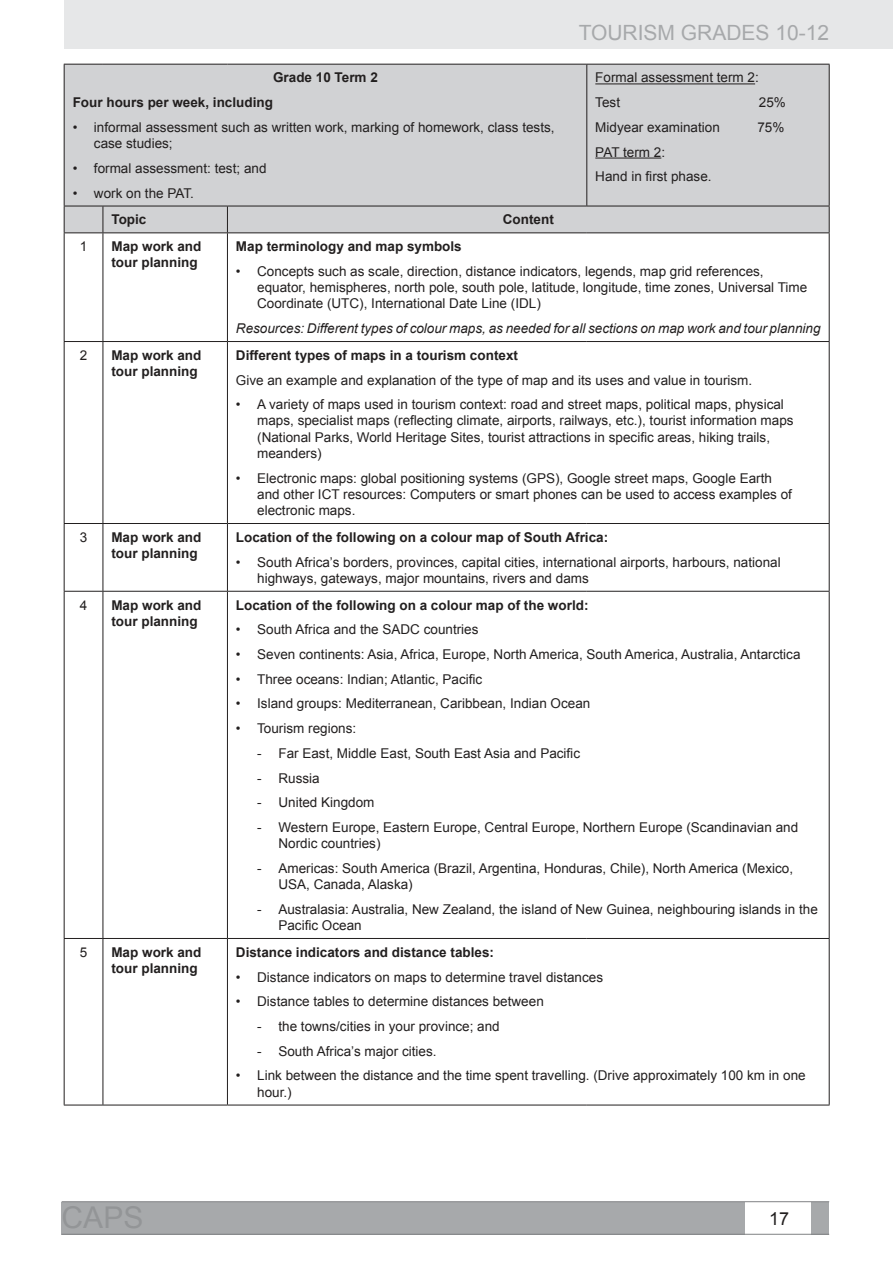
<style>
.page{position:relative;width:893px;height:1263px;background:#fff}
.page>*{position:absolute;margin:0;border:0;box-sizing:border-box;transform-origin:0 0}
.t1{font:21px "Arial";color:#a7a9ab}
.t2{font:18px "Arial";color:#221f1f}
.t3{font:13.5px/16.2px "Arial";color:#221f1f}
.t4{font:700 13.5px/16.2px "Arial";color:#221f1f}
.t5{font:italic 13.5px "Arial";color:#221f1f}
</style>
<div class="page">
<div style="left:64px;top:0;width:829px;height:49px;background:#e6e7e8"></div>
<div style="left:62px;top:1202px;width:683px;height:32px;background:#a7a9ab"></div>
<div style="left:812px;top:1202px;width:17px;height:32px;background:#a7a9ab"></div>
<hr style="left:62px;top:1234px;width:767px;height:1px;background:#808284">
<hr style="left:62px;top:1201px;width:767px;height:1px;background:#808284">
<div style="left:65px;top:65px;width:764px;height:167px;background:#d1d2d4"></div>
<hr style="left:64px;top:64px;width:39px;height:1px;background:#221f1f">
<hr style="left:64px;top:65px;width:1px;height:141px;background:#221f1f">
<hr style="left:103px;top:64px;width:124px;height:1px;background:#221f1f">
<hr style="left:227px;top:64px;width:360px;height:1px;background:#221f1f">
<hr style="left:587px;top:64px;width:243px;height:1px;background:#221f1f">
<hr style="left:829px;top:65px;width:1px;height:141px;background:#221f1f">
<hr style="left:64px;top:206px;width:39px;height:1px;background:#221f1f">
<svg style="left:64px;top:206px;width:1px;height:26px"></svg>
<hr style="left:103px;top:206px;width:124px;height:1px;background:#221f1f">
<svg style="left:103px;top:206px;width:1px;height:26px"></svg>
<hr style="left:227px;top:206px;width:360px;height:1px;background:#221f1f">
<svg style="left:227px;top:206px;width:1px;height:26px"></svg>
<hr style="left:587px;top:206px;width:243px;height:1px;background:#221f1f">
<svg style="left:829px;top:206px;width:1px;height:26px"></svg>
<hr style="left:64px;top:232px;width:39px;height:1px;background:#221f1f">
<hr style="left:64px;top:233px;width:1px;height:108px;background:#221f1f">
<hr style="left:103px;top:232px;width:124px;height:1px;background:#221f1f">
<hr style="left:103px;top:233px;width:1px;height:108px;background:#221f1f">
<hr style="left:227px;top:232px;width:360px;height:1px;background:#221f1f">
<hr style="left:227px;top:233px;width:1px;height:108px;background:#221f1f">
<hr style="left:587px;top:232px;width:243px;height:1px;background:#221f1f">
<hr style="left:829px;top:233px;width:1px;height:108px;background:#221f1f">
<hr style="left:64px;top:341px;width:39px;height:1px;background:#221f1f">
<hr style="left:64px;top:342px;width:1px;height:181px;background:#221f1f">
<hr style="left:103px;top:341px;width:124px;height:1px;background:#221f1f">
<hr style="left:103px;top:342px;width:1px;height:181px;background:#221f1f">
<hr style="left:227px;top:341px;width:360px;height:1px;background:#221f1f">
<hr style="left:227px;top:342px;width:1px;height:181px;background:#221f1f">
<hr style="left:587px;top:341px;width:243px;height:1px;background:#221f1f">
<hr style="left:829px;top:342px;width:1px;height:181px;background:#221f1f">
<hr style="left:64px;top:523px;width:39px;height:1px;background:#221f1f">
<hr style="left:64px;top:524px;width:1px;height:67px;background:#221f1f">
<hr style="left:103px;top:523px;width:124px;height:1px;background:#221f1f">
<hr style="left:103px;top:524px;width:1px;height:67px;background:#221f1f">
<hr style="left:227px;top:523px;width:360px;height:1px;background:#221f1f">
<hr style="left:227px;top:524px;width:1px;height:67px;background:#221f1f">
<hr style="left:587px;top:523px;width:243px;height:1px;background:#221f1f">
<hr style="left:829px;top:524px;width:1px;height:67px;background:#221f1f">
<hr style="left:64px;top:591px;width:39px;height:1px;background:#221f1f">
<hr style="left:64px;top:592px;width:1px;height:346px;background:#221f1f">
<hr style="left:103px;top:591px;width:124px;height:1px;background:#221f1f">
<hr style="left:103px;top:592px;width:1px;height:346px;background:#221f1f">
<hr style="left:227px;top:591px;width:360px;height:1px;background:#221f1f">
<hr style="left:227px;top:592px;width:1px;height:346px;background:#221f1f">
<hr style="left:587px;top:591px;width:243px;height:1px;background:#221f1f">
<hr style="left:829px;top:592px;width:1px;height:346px;background:#221f1f">
<hr style="left:64px;top:938px;width:39px;height:1px;background:#221f1f">
<hr style="left:64px;top:939px;width:1px;height:166px;background:#221f1f">
<hr style="left:103px;top:938px;width:124px;height:1px;background:#221f1f">
<hr style="left:103px;top:939px;width:1px;height:166px;background:#221f1f">
<hr style="left:227px;top:938px;width:360px;height:1px;background:#221f1f">
<hr style="left:227px;top:939px;width:1px;height:166px;background:#221f1f">
<hr style="left:587px;top:938px;width:243px;height:1px;background:#221f1f">
<hr style="left:829px;top:939px;width:1px;height:166px;background:#221f1f">
<hr style="left:64px;top:1105px;width:39px;height:1px;background:#221f1f">
<hr style="left:103px;top:1105px;width:124px;height:1px;background:#221f1f">
<hr style="left:227px;top:1105px;width:360px;height:1px;background:#221f1f">
<hr style="left:587px;top:1105px;width:243px;height:1px;background:#221f1f">
<hr style="left:586px;top:65px;width:1px;height:141px;background:#221f1f">
<hr style="left:595px;top:83px;width:160px;height:1px;background:#221f1f">
<hr style="left:595px;top:158px;width:66px;height:1px;background:#221f1f">
<p class="t4" style="left:273px;top:71px;width:106px">Grade 10 term 2</p>
<p class="t4" style="left:73px;top:96px;width:202px">four hours per week, including</p>
<p class="t3" style="left:94px;top:119px;width:462px;text-indent:-21px">• informal assessment such as written work, marking of homework, class tests, case studies;</p>
<p class="t3" style="left:73px;top:160px;width:195px">• formal assessment: test; and</p>
<p class="t3" style="left:73px;top:185px;width:123px">• work on the PAT.</p>
<p class="t4" style="left:111px;top:213px;width:37px">topic</p>
<p class="t4" style="left:503px;top:213px;width:52px">Content</p>
<h1 class="t1" style="left:579px;top:21px;width:252px">TOURISM GRADES 10-12</h1>
<p class="t3" style="left:595px;top:67px;width:165px;line-height:24.8px">Formal assessment term 2:<br>Test</p>
<p class="t3" style="left:759px;top:96px;width:29px">25%</p>
<p class="t3" style="left:595px;top:120px;width:126px">Midyear examination</p>
<p class="t3" style="left:757px;top:120px;width:29px">75%</p>
<p class="t3" style="left:595px;top:141px;width:118px;line-height:24.8px">PAT term 2:<br>Hand in first phase.</p>
<p class="t3" style="left:80px;top:240px;width:9px">1</p>
<p class="t4" style="left:111px;top:240px;width:92px">map work and tour planning</p>
<p class="t4" style="left:236px;top:240px;width:227px">map terminology and map symbols</p>
<p class="t3" style="left:257px;top:263px;width:552px;text-indent:-21px">• Concepts such as scale, direction, distance indicators, legends, map grid references, equator, hemispheres, north pole, south pole, latitude, longitude, time zones, Universal Time<br>Coordinate (UTC), International Date Line (IDL)</p>
<p class="t5" style="left:236px;top:320px;width:586px">Resources: Different types of colour maps, as needed for all sections on map work and tour planning</p>
<p class="t3" style="left:80px;top:348px;width:9px">2</p>
<p class="t4" style="left:111px;top:348px;width:92px">map work and tour planning</p>
<p class="t4" style="left:236px;top:348px;width:284px">different types of maps in a tourism context</p>
<p class="t3" style="left:236px;top:373px;width:518px">Give an example and explanation of the type of map and its uses and value in tourism.</p>
<p class="t3" style="left:257px;top:397px;width:538px;text-indent:-21px">• A variety of maps used in tourism context: road and street maps, political maps, physical maps, specialist maps (reflecting climate, airports, railways, etc.), tourist information maps (National Parks, World Heritage Sites, tourist attractions in specific areas, hiking trails, meanders)</p>
<p class="t3" style="left:257px;top:470px;width:536px;text-indent:-21px">• electronic maps: global positioning systems (GPS), Google street maps, Google earth and other ICT resources: Computers or smart phones can be used to access examples of electronic maps.</p>
<p class="t3" style="left:80px;top:530px;width:9px">3</p>
<p class="t4" style="left:111px;top:530px;width:92px">map work and tour planning</p>
<p class="t4" style="left:236px;top:530px;width:374px">location of the following on a colour map of south africa:</p>
<p class="t3" style="left:257px;top:554px;width:525px;text-indent:-21px">• South Africa’s borders, provinces, capital cities, international airports, harbours, national highways, gateways, major mountains, rivers and dams</p>
<p class="t3" style="left:80px;top:598px;width:9px">4</p>
<p class="t4" style="left:111px;top:598px;width:92px">map work and tour planning</p>
<p class="t4" style="left:236px;top:598px;width:354px">location of the following on a colour map of the world:</p>
<p class="t3" style="left:236px;top:622px;width:244px">• South Africa and the SADC countries</p>
<p class="t3" style="left:236px;top:646px;width:566px">• Seven continents: Asia, Africa, europe, North America, South America, Australia, Antarctica</p>
<p class="t3" style="left:236px;top:671px;width:248px">• Three oceans: Indian; Atlantic, Pacific</p>
<p class="t3" style="left:236px;top:696px;width:356px">• Island groups: Mediterranean, Caribbean, Indian ocean</p>
<p class="t3" style="left:236px;top:720px;width:122px">• Tourism regions:</p>
<p class="t3" style="left:257px;top:746px;width:324px">- Far East, Middle East, South East Asia and Pacific</p>
<p class="t3" style="left:257px;top:771px;width:64px">- Russia</p>
<p class="t3" style="left:257px;top:796px;width:119px">- United Kingdom</p>
<p class="t3" style="left:278px;top:820px;width:521px;text-indent:-21px">- Western europe, eastern europe, Central europe, Northern europe (Scandinavian and<br>Nordic countries)</p>
<p class="t3" style="left:278px;top:861px;width:516px;text-indent:-21px">- Americas: South America (Brazil, Argentina, Honduras, Chile), North America (Mexico,<br>USA, Canada, Alaska)</p>
<p class="t3" style="left:278px;top:902px;width:541px;text-indent:-21px">- Australasia: Australia, New Zealand, the island of New Guinea, neighbouring islands in the<br>Pacific Ocean</p>
<p class="t3" style="left:80px;top:945px;width:9px">5</p>
<p class="t4" style="left:111px;top:945px;width:92px">map work and tour planning</p>
<p class="t4" style="left:236px;top:945px;width:260px">distance indicators and distance tables:</p>
<p class="t3" style="left:236px;top:969px;width:369px">• Distance indicators on maps to determine travel distances</p>
<p class="t3" style="left:236px;top:993px;width:309px">• Distance tables to determine distances between</p>
<p class="t3" style="left:257px;top:1019px;width:244px">- the towns/cities in your province; and</p>
<p class="t3" style="left:257px;top:1044px;width:181px">- South Africa’s major cities.</p>
<p class="t3" style="left:257px;top:1068px;width:550px;text-indent:-21px">• Link between the distance and the time spent travelling. (Drive approximately 100 km in one hour.)</p>
<h2 class="t2" style="left:769px;top:1212px;width:22px">17</h2>
</div>
